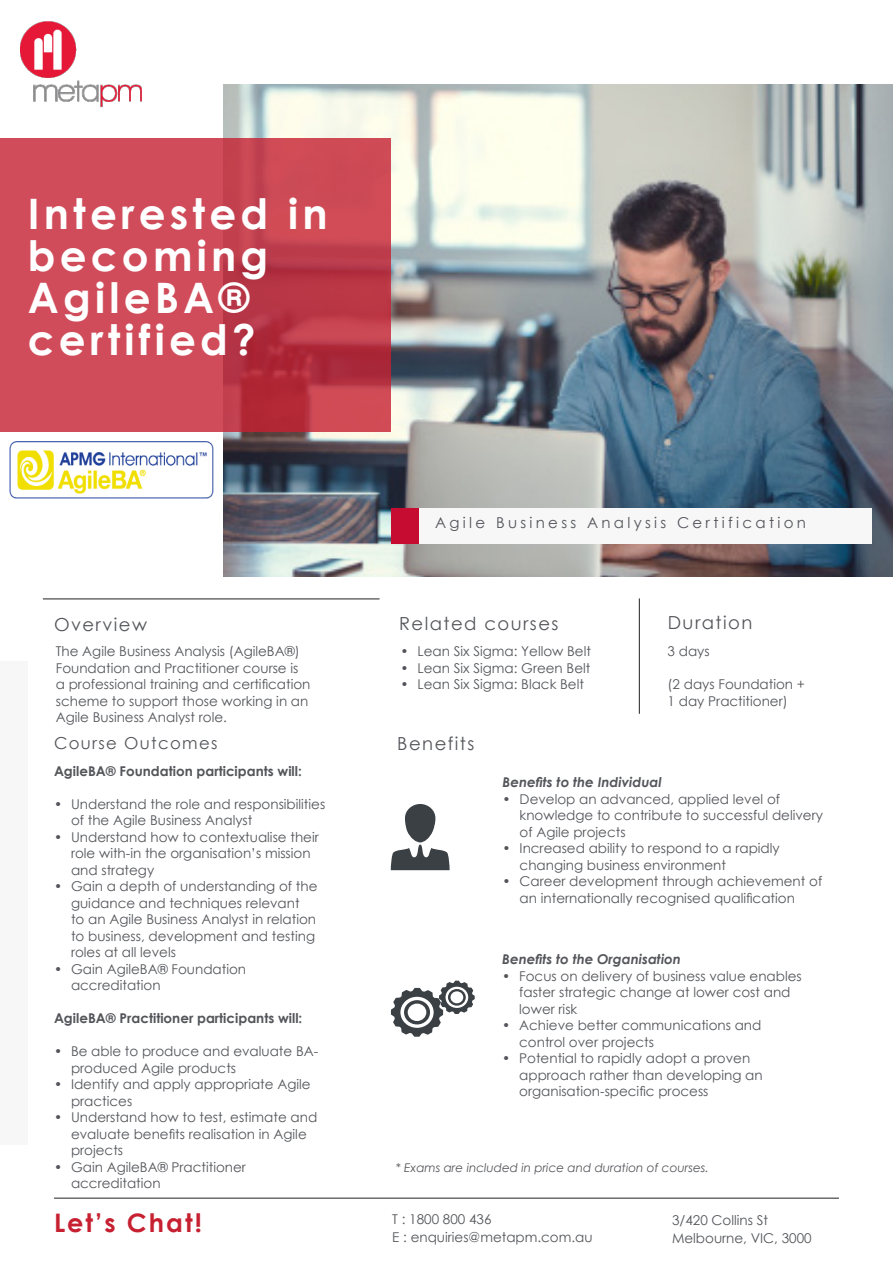
<style>
.page{position:relative;width:893px;height:1263px;background:#fff}
.page>*{position:absolute;margin:0;border:0;box-sizing:border-box;transform-origin:0 0}
.t1{font:700 42px/42px "Century Gothic";letter-spacing:.1em;color:#fff}
.t2{font:700 25.5px "Century Gothic";letter-spacing:.08em;color:#c62031}
.t3{font:18px "Century Gothic";letter-spacing:.08em;color:#54555a}
.t4{font:16.5px "Century Gothic";letter-spacing:.08em;color:#54555a}
.t5{font:15px "Century Gothic";letter-spacing:.22em;color:#54555a}
.t6{font:13.5px/16.5px "Century Gothic";color:#54555a}
.t7{font:700 13.5px "Century Gothic";color:#54555a}
.t8{font:italic 700 13.5px "Century Gothic";color:#54555a}
.t9{font:italic 12px "Century Gothic";color:#54555a}
</style>
<div class="page">
<div style="left:0;top:662px;width:28px;height:483px;background:#f7f7f8"></div>
<img style="left:223px;top:84px;width:670px;height:493px">
<svg style="left:0;top:139px;width:391px;height:293px;fill:#d14c5a"></svg>
<hr style="left:54px;top:1198px;width:785px;height:1px;background:#231f20">
<hr style="left:43px;top:598px;width:337px;height:1px;background:#231f20">
<div style="left:419px;top:508px;width:453px;height:36px;background:#f7f7f8"></div>
<div style="left:391px;top:508px;width:28px;height:36px;background:#c60c30"></div>
<img style="left:21px;top:21px;width:121px;height:87px">
<svg style="left:391px;top:804px;width:59px;height:66px"></svg>
<svg style="left:391px;top:981px;width:84px;height:56px"></svg>
<hr style="left:639px;top:598px;width:1px;height:116px;background:#231f20">
<img style="left:10px;top:442px;width:203px;height:56px">
<p class="t1" style="left:28px;top:191px;width:301px">Interested in becoming<br>AgileBA® certified?</p>
<p class="t3" style="left:54px;top:612px;width:95px">Overview</p>
<p class="t6" style="left:56px;top:643px;width:256px">The Agile Business Analysis (AgileBA®)<br>Foundation and Practitioner course is a professional training and certification scheme to support those working in an Agile Business Analyst role.</p>
<p class="t4" style="left:54px;top:732px;width:165px">Course Outcomes</p>
<p class="t7" style="left:54px;top:760px;width:249px">AgileBA® Foundation participants will:</p>
<p class="t6" style="left:71px;top:795px;width:256px;text-indent:-17px">• Understand the role and responsibilities of the Agile Business Analyst</p>
<p class="t6" style="left:71px;top:828px;width:249px;text-indent:-17px">• Understand how to contextualise their role with-in the organisation’s mission and strategy</p>
<p class="t6" style="left:71px;top:878px;width:248px;text-indent:-17px">• Gain a depth of understanding of the guidance and techniques relevant<br>to an Agile Business Analyst in relation to business, development and testing roles at all levels</p>
<p class="t6" style="left:71px;top:960px;width:177px;text-indent:-17px">• Gain AgileBA® Foundation accreditation</p>
<p class="t7" style="left:54px;top:1008px;width:250px">AgileBA® Practitioner participants will:</p>
<p class="t6" style="left:71px;top:1043px;width:249px;text-indent:-17px">• Be able to produce and evaluate BA&shy;produced Agile products</p>
<p class="t6" style="left:71px;top:1076px;width:241px;text-indent:-17px">• Identify and apply appropriate Agile practices</p>
<p class="t6" style="left:71px;top:1109px;width:248px;text-indent:-17px">• Understand how to test, estimate and evaluate benefits realisation in Agile projects</p>
<p class="t6" style="left:71px;top:1158px;width:176px;text-indent:-17px">• Gain AgileBA® Practitioner accreditation</p>
<p class="t5" style="left:435px;top:512px;width:372px">Agile Business Analysis Certification</p>
<p class="t3" style="left:399px;top:611px;width:161px">Related courses</p>
<p class="t6" style="left:400px;top:643px;width:192px">• Lean Six Sigma: Yellow Belt</p>
<p class="t6" style="left:400px;top:659px;width:191px">• Lean Six Sigma: Green Belt</p>
<p class="t6" style="left:400px;top:676px;width:185px">• Lean Six Sigma: Black Belt</p>
<p class="t3" style="left:397px;top:730px;width:79px">Benefits</p>
<p class="t3" style="left:668px;top:610px;width:86px">Duration</p>
<p class="t6" style="left:668px;top:643px;width:44px">3 days</p>
<p class="t6" style="left:668px;top:676px;width:139px">(2 days Foundation +<br>1 day Practitioner)</p>
<p class="t8" style="left:503px;top:772px;width:161px">Benefits to the Individual</p>
<p class="t6" style="left:520px;top:790px;width:305px;text-indent:-17px">• Develop an advanced, applied level of knowledge to contribute to successful delivery of Agile projects</p>
<p class="t6" style="left:520px;top:840px;width:262px;text-indent:-17px">• Increased ability to respond to a rapidly changing business environment</p>
<p class="t6" style="left:520px;top:873px;width:304px;text-indent:-17px">• Career development through achievement of an internationally recognised qualification</p>
<p class="t8" style="left:502px;top:949px;width:180px">Benefits to the Organisation</p>
<p class="t6" style="left:519px;top:967px;width:284px;text-indent:-17px">• Focus on delivery of business value enables faster strategic change at lower cost and lower risk</p>
<p class="t6" style="left:519px;top:1017px;width:244px;text-indent:-17px">• Achieve better communications and control over projects</p>
<p class="t6" style="left:519px;top:1050px;width:245px;text-indent:-17px">• Potential to rapidly adopt a proven approach rather than developing an organisation-specific process</p>
<p class="t9" style="left:396px;top:1159px;width:315px">* Exams are included in price and duration of courses.</p>
<p class="t2" style="left:54px;top:1204px;width:149px">Let’s Chat!</p>
<p class="t6" style="left:672px;top:1211px;width:141px;line-height:18px">3/420 Collins St<br>Melbourne, VIC, 3000</p>
<p class="t6" style="left:392px;top:1211px;width:101px">T : 1800 800 436</p>
<p class="t6" style="left:392px;top:1229px;width:202px">E : enquiries@metapm.com.au</p>
</div>
